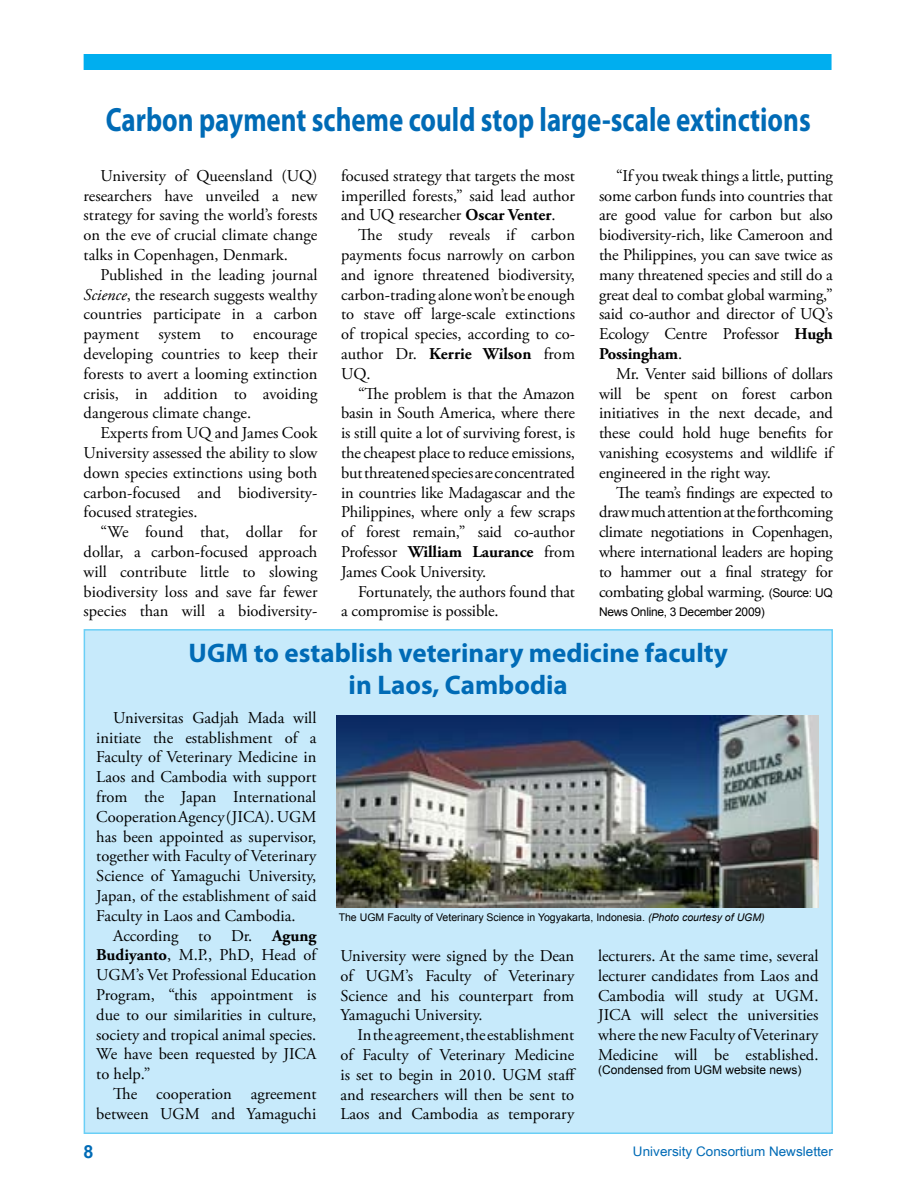
<style>
.page{position:relative;width:918px;height:1188px;background:#fff}
.page>*{position:absolute;margin:0;border:0;box-sizing:border-box;transform-origin:0 0}
.t1{font:700 33.75px "Myriad Pro";color:#006bb6;scale:.8 1}
.t2{font:700 27px/32.4px "Myriad Pro";color:#006bb6;text-align:center}
.t3{font:700 18px "Arial";color:#006bb6}
.t4{font:16.5px/19.8px "Adobe Garamond Pro";color:#000;text-align:justify}
.t5{font:13.2px "Arial Narrow";color:#006bb6;scale:1.25 1}
.t6{font:12px "Arial";color:#000}
.t7{font:12px "Arial";letter-spacing:-.025em;color:#000}
.t8{font:10.5px "Arial";color:#000}
.s1{font-style:italic}
.s2{font-weight:700}
.s3{font-family:"Arial";font-size:12px}
</style>
<div class="page">
<div style="left:84px;top:629px;width:749px;height:505px;background:#c7eafb;border:2px solid #6acff6"></div>
<div style="left:84px;top:54px;width:748px;height:16px;background:#00aeef"></div>
<img style="left:337px;top:715px;width:481px;height:193px">
<h1 class="t1" style="left:106px;top:98px;width:883px">Carbon payment scheme could stop large-scale extinctions</h1>
<p class="t4" style="left:84px;top:166px;width:235px;text-indent:17px">University of Queensland (UQ) researchers have unveiled a new strategy for saving the world’s forests on the eve of crucial climate change talks in Copenhagen, Denmark.</p>
<p class="t4" style="left:84px;top:265px;width:235px;text-indent:17px">Published in the leading journal <span class="s1">Science</span>, the research suggests wealthy countries participate in a carbon payment system to encourage developing countries to keep their forests to avert a looming extinction crisis, in addition to avoiding dangerous climate change.</p>
<p class="t4" style="left:84px;top:424px;width:235px;text-indent:17px">Experts from UQ and James Cook University assessed the ability to slow down species extinctions using both carbon-focused and biodiversity&shy;focused strategies.</p>
<p class="t4" style="left:84px;top:523px;width:235px;text-indent:17px">“We found that, dollar for dollar, a carbon-focused approach will contribute little to slowing biodiversity loss and save far fewer species than will a biodiversity-</p>
<p class="t4" style="left:341px;top:166px;width:235px">focused strategy that targets the most imperilled forests,” said lead author and UQ researcher <span class="s2">Oscar Venter</span>.</p>
<p class="t4" style="left:341px;top:226px;width:235px;text-indent:17px">The study reveals if carbon payments focus narrowly on carbon and ignore threatened biodiversity, carbon-trading alone won’t be enough to stave off large-scale extinctions of tropical species, according to co&shy;author Dr. <span class="s2">Kerrie Wilson</span> from UQ.</p>
<p class="t4" style="left:341px;top:384px;width:235px;text-indent:17px">“The problem is that the Amazon basin in South America, where there is still quite a lot of surviving forest, is the cheapest place to reduce emissions, but threatened species are concentrated in countries like Madagascar and the Philippines, where only a few scraps of forest remain,” said co-author Professor <span class="s2">William Laurance</span> from James Cook University.</p>
<p class="t4" style="left:341px;top:582px;width:235px;text-indent:17px">Fortunately, the authors found that a compromise is possible.</p>
<p class="t4" style="left:599px;top:166px;width:235px;text-indent:17px">“If you tweak things a little, putting some carbon funds into countries that are good value for carbon but also biodiversity-rich, like Cameroon and the Philippines, you can save twice as many threatened species and still do a great deal to combat global warming,” said co-author and director of UQ’s Ecology Centre Professor <span class="s2">Hugh Possingham</span>.</p>
<p class="t4" style="left:599px;top:364px;width:235px;text-indent:17px">Mr. Venter said billions of dollars will be spent on forest carbon initiatives in the next decade, and these could hold huge benefits for vanishing ecosystems and wildlife if engineered in the right way.</p>
<p class="t4" style="left:599px;top:483px;width:235px;text-indent:17px">The team’s findings are expected to draw much attention at the forthcoming climate negotiations in Copenhagen, where international leaders are hoping to hammer out a final strategy for combating global warming. <span class="s3">(Source: UQ</span></p>
<p class="t7" style="left:599px;top:604px;width:167px">News Online, 3 December 2009)</p>
<h2 class="t2" style="left:189px;top:636px;width:541px">UGM to establish veterinary medicine faculty in Laos, Cambodia</h2>
<p class="t4" style="left:96px;top:708px;width:222px;text-indent:17px">Universitas Gadjah Mada will initiate the establishment of a Faculty of Veterinary Medicine in Laos and Cambodia with support from the Japan International Cooperation Agency (JICA). UGM has been appointed as supervisor, together with Faculty of Veterinary Science of Yamaguchi University, Japan, of the establishment of said Faculty in Laos and Cambodia.</p>
<p class="t4" style="left:96px;top:926px;width:222px;text-indent:17px">According to Dr. <span class="s2">Agung Budiyanto</span>, M.P., PhD, Head of UGM’s Vet Professional Education Program, “this appointment is due to our similarities in culture, society and tropical animal species.<br>We have been requested by JICA to help.”</p>
<p class="t4" style="left:96px;top:1085px;width:222px;text-align:right">The cooperation agreement between UGM and Yamaguchi</p>
<p class="t8" style="left:339px;top:910px;width:428px">The UGM Faculty of Veterinary Science in Yogyakarta, Indonesia. <span class="s1">(Photo courtesy of UGM)</span></p>
<p class="t4" style="left:598px;top:946px;width:222px">lecturers. At the same time, several lecturer candidates from Laos and Cambodia will study at UGM.<br>JICA will select the universities where the new Faculty of Veterinary Medicine will be established.</p>
<p class="t6" style="left:598px;top:1062px;width:205px">(Condensed from UGM website news)</p>
<p class="t4" style="left:340px;top:946px;width:235px">University were signed by the Dean of UGM’s Faculty of Veterinary Science and his counterpart from Yamaguchi University.</p>
<p class="t4" style="left:340px;top:1026px;width:237px;text-indent:17px">In the agreement, the establishment of Faculty of Veterinary Medicine is set to begin in 2010. UGM staff and researchers will then be sent to Laos and Cambodia as temporary</p>
<p class="t3" style="left:84px;top:1139px;width:12px">8</p>
<p class="t5" style="left:633px;top:1141px;width:161px">University Consortium Newsletter</p>
</div>
